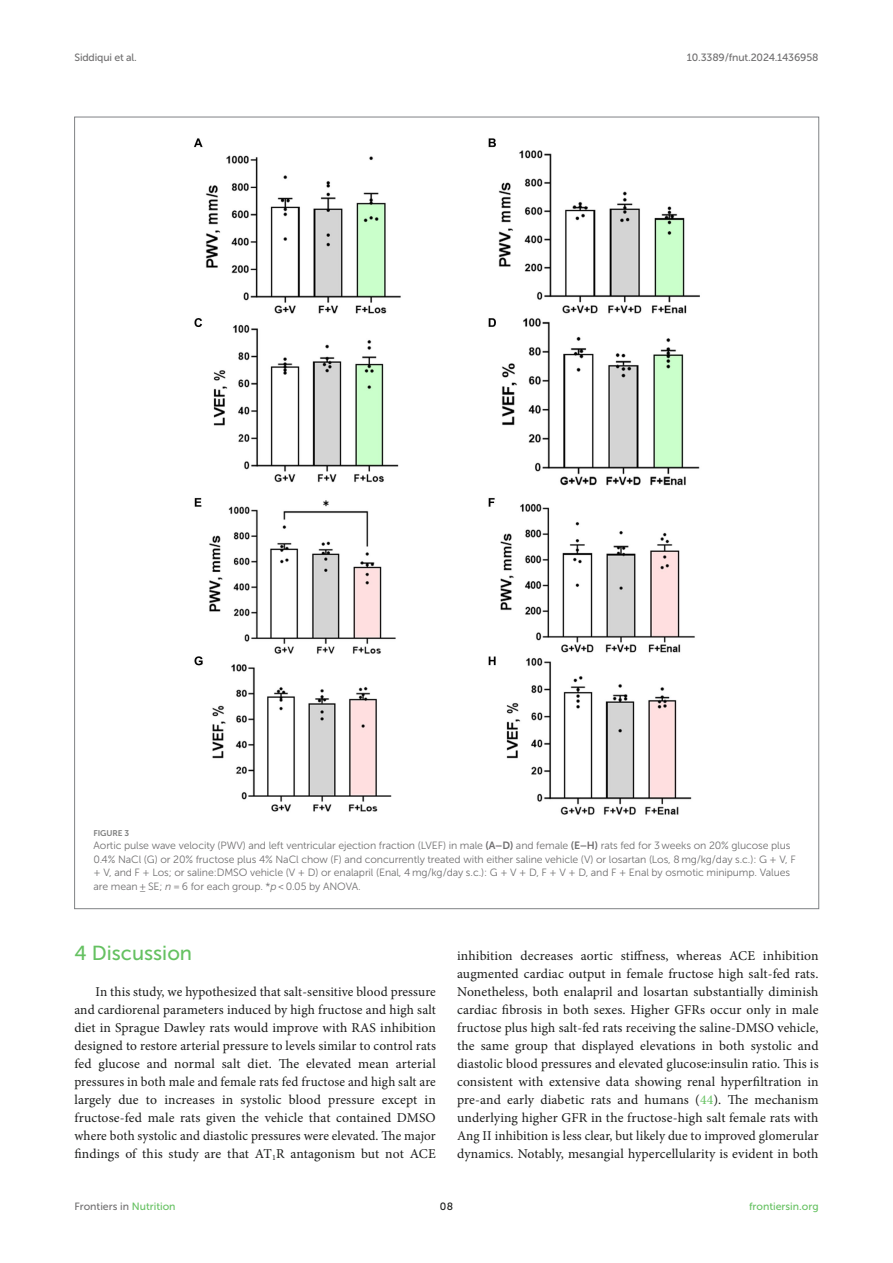
<style>
.page{position:relative;width:893px;height:1263px;background:#fff}
.page>*{position:absolute;margin:0;border:0;box-sizing:border-box;transform-origin:0 0}
.HEAD_1{font:20.25px "Museo Sans 500";color:#65c161}
.TEXT_FLUSH{font:13.5px/18px "Minion Pro";letter-spacing:.005em;color:#1b1c1b;text-align:justify}
.FIG_LEG{font:10.5px/13.5px "Museo Sans 300";letter-spacing:-.01em;color:#706f70}
.t1{font:10.5px "Museo Sans 500";letter-spacing:-.015em;color:#706f70}
.t2{font:10.5px "Museo Sans 500";color:#65c161}
.t3{font:10.5px "Museo Sans 500";color:#1b1c1b}
.FIG_HD{font:8.25px "Museo Sans 700";letter-spacing:-.01em;color:#7e7f7f}
.s1{font-family:"Museo Sans 700"}
.s2{font-style:italic}
.s3{color:#65c161}
</style>
<div class="page">
<img style="left:194px;top:138px;width:506px;height:677px">
<p class="t1" style="left:74px;top:51px;width:64px">Siddiqui et al.</p>
<p class="t1" style="left:687px;top:51px;width:133px">10.3389/fnut.2024.1436958</p>
<p class="FIG_HD" style="left:94px;top:828px;width:37px">FIGURE 3</p>
<p class="FIG_LEG" style="left:94px;top:839px;width:704px">Aortic pulse wave velocity (PWV) and left ventricular ejection fraction (LVEF) in male <span class="s1">(A–D)</span> and female <span class="s1">(E–H)</span> rats fed for 3 weeks on 20% glucose plus 0.4% NaCl (G) or 20% fructose plus 4% NaCl chow (F) and concurrently treated with either saline vehicle (V) or losartan (Los, 8 mg/kg/day s.c.): G + V, F + V, and F + Los; or saline:DMSO vehicle (V + D) or enalapril (Enal, 4 mg/kg/day s.c.): G + V + D, F + V + D, and F + Enal by osmotic minipump. Values are mean ± SE; <span class="s2">n</span> = 6 for each group. *<span class="s2">p</span> &lt; 0.05 by ANOVA.</p>
<p class="HEAD_1" style="left:74px;top:942px;width:119px">4 Discussion</p>
<p class="TEXT_FLUSH" style="left:74px;top:983px;width:363px;text-indent:21px">In this study, we hypothesized that salt-sensitive blood pressure and cardiorenal parameters induced by high fructose and high salt diet in Sprague Dawley rats would improve with RAS inhibition designed to restore arterial pressure to levels similar to control rats fed glucose and normal salt diet. The elevated mean arterial pressures in both male and female rats fed fructose and high salt are largely due to increases in systolic blood pressure except in fructose-fed male rats given the vehicle that contained DMSO where both systolic and diastolic pressures were elevated. The major findings of this study are that AT<sub>1</sub>R antagonism but not ACE</p>
<p class="TEXT_FLUSH" style="left:457px;top:947px;width:363px">inhibition decreases aortic stiffness, whereas ACE inhibition augmented cardiac output in female fructose high salt-fed rats.<br>Nonetheless, both enalapril and losartan substantially diminish cardiac fibrosis in both sexes. Higher GFRs occur only in male fructose plus high salt-fed rats receiving the saline-DMSO vehicle, the same group that displayed elevations in both systolic and diastolic blood pressures and elevated glucose:insulin ratio. This is consistent with extensive data showing renal hyperfiltration in pre-and early diabetic rats and humans (<span class="s3">44</span>). The mechanism underlying higher GFR in the fructose-high salt female rats with Ang II inhibition is less clear, but likely due to improved glomerular dynamics. Notably, mesangial hypercellularity is evident in both</p>
<p class="t1" style="left:74px;top:1200px;width:103px">Frontiers in <span class="s3">Nutrition</span></p>
<p class="t3" style="left:440px;top:1200px;width:15px">08</p>
<p class="t2" style="left:749px;top:1200px;width:71px">frontiersin.org</p>
</div>
